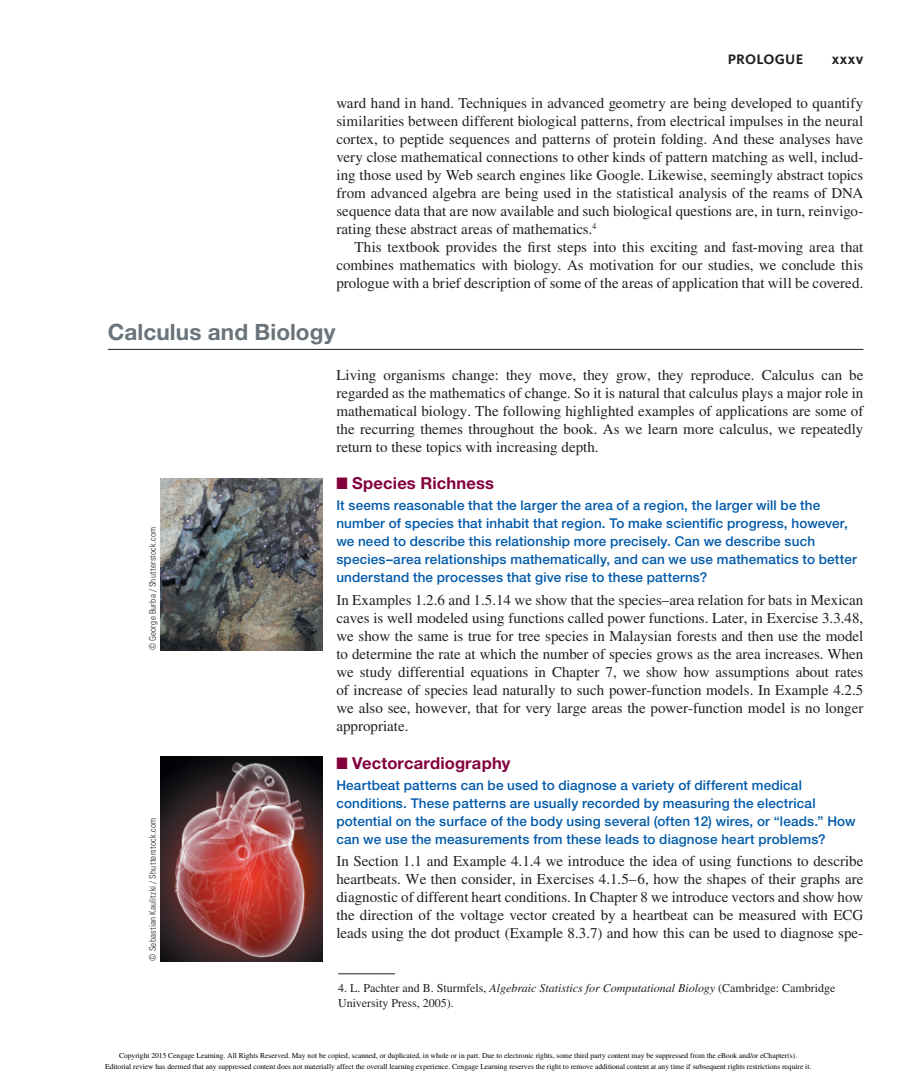
<style>
.page{position:relative;width:916px;height:1078px;background:#fff}
.page>*{position:absolute;margin:0;border:0;box-sizing:border-box;transform-origin:0 0}
.t1{font:700 22.5px "Helvetica Neue LT Std";letter-spacing:.005em;color:#697379}
.t2{font:700 16.5px "Helvetica Neue LT Std";letter-spacing:.01em;color:#83003e}
.t3{font:15px/18px "Times LT Std";color:#231f20;text-align:justify}
.t4{font:700 15px "Kievit OT";color:#231f20}
.t5{font:700 14.25px "Kievit OT";color:#231f20}
.t6{font:500 13.5px/18px "Helvetica Neue LT Std";letter-spacing:.01em;color:#015aaa}
.t7{font:12px/15px "Times LT Std";color:#231f20}
.t8{font:300 condensed 9px "Univers LT Std";letter-spacing:.03em;color:#231f20}
.t9{font:7.5px/10.6px "Times";color:#000;text-align:center}
.s1{font-style:italic}
</style>
<div class="page">
<hr style="left:108px;top:349px;width:755px;height:1px;background:#231f20">
<hr style="left:338px;top:973px;width:57px;height:1px;background:#231f20">
<img style="left:160px;top:478px;width:162px;height:172px">
<img style="left:161px;top:756px;width:161px;height:204px">
<p class="t5" style="left:727px;top:51px;width:29px">PROLOG</p>
<p class="t5" style="left:784px;top:51px;width:19px">UE</p>
<p class="t4" style="left:831px;top:50px;width:33px">XXXV</p>
<p class="t3" style="left:336px;top:94px;width:528px">ward hand in hand. Techniques in advanced geometry are being developed to quantify</p>
<p class="t3" style="left:336px;top:112px;width:528px">similarities between different biological patterns, from electrical impulses in the neural</p>
<p class="t3" style="left:336px;top:130px;width:528px">cortex, to peptide sequences and patterns of protein folding. And these analyses have</p>
<p class="t3" style="left:336px;top:148px;width:528px">very close mathematical connections to other kinds of pattern matching as well, includ-</p>
<p class="t3" style="left:336px;top:166px;width:528px">ing those used by Web search engines like Google. Likewise, seemingly abstract topics</p>
<p class="t3" style="left:336px;top:184px;width:528px">from advanced algebra are being used in the statistical analysis of the reams of DNA</p>
<p class="t3" style="left:336px;top:202px;width:528px">sequence data that are now available and such biological questions are, in turn, reinvigo-</p>
<p class="t3" style="left:336px;top:220px;width:261px">rating these abstract areas of mathematics.<sup>4</sup></p>
<p class="t3" style="left:354px;top:238px;width:510px">This textbook provides the first steps into this exciting and fast-moving area that</p>
<p class="t3" style="left:336px;top:256px;width:528px">combines mathematics with biology. As motivation for our studies, we conclude this</p>
<p class="t3" style="left:336px;top:274px;width:528px">prologue with a brief description of some of the areas of application that will be covered.</p>
<p class="t1" style="left:108px;top:318px;width:229px">Calculus and Biology</p>
<p class="t8" style="left:147px;top:650px;width:125px;rotate:-90deg">© George Burba / Shutterstock.com</p>
<p class="t8" style="left:147px;top:960px;width:144px;rotate:-90deg">© Sebastian Kaulitzki / Shutterstock.com</p>
<p class="t3" style="left:336px;top:365px;width:528px">Living organisms change: they move, they grow, they reproduce. Calculus can be regarded as the mathematics of change. So it is natural that calculus plays a major role in mathematical biology. The following highlighted examples of applications are some of the recurring themes throughout the book. As we learn more calculus, we repeatedly return to these topics with increasing depth.</p>
<p class="t2" style="left:336px;top:473px;width:159px">■ Species Richness</p>
<p class="t6" style="left:336px;top:496px;width:521px">It seems reasonable that the larger the area of a region, the larger will be the number of species that inhabit that region. To make scientific progress, however, we need to describe this relationship more precisely. Can we describe such species–area relationships mathematically, and can we use mathematics to better understand the processes that give rise to these patterns?</p>
<p class="t3" style="left:336px;top:590px;width:528px">In Examples 1.2.6 and 1.5.14 we show that the species–area relation for bats in Mexican caves is well modeled using functions called power functions. Later, in Exercise 3.3.48, we show the same is true for tree species in Malaysian forests and then use the model to determine the rate at which the number of species grows as the area increases. When we study differential equations in Chapter 7, we show how assumptions about rates of increase of species lead naturally to such power-function models. In Example 4.2.5 we also see, however, that for very large areas the power-function model is no longer appropriate.</p>
<p class="t2" style="left:336px;top:752px;width:175px">■ Vectorcardiography</p>
<p class="t6" style="left:336px;top:775px;width:520px">Heartbeat patterns can be used to diagnose a variety of different medical conditions. These patterns are usually recorded by measuring the electrical potential on the surface of the body using several (often 12) wires, or “leads.” How can we use the measurements from these leads to diagnose heart problems?</p>
<p class="t3" style="left:336px;top:851px;width:528px">In Section 1.1 and Example 4.1.4 we introduce the idea of using functions to describe heartbeats. We then consider, in Exercises 4.1.5–6, how the shapes of their graphs are diagnostic of different heart conditions. In Chapter 8 we introduce vectors and show how the direction of the voltage vector created by a heartbeat can be measured with ECG leads using the dot product (Example 8.3.7) and how this can be used to diagnose spe-</p>
<p class="t7" style="left:338px;top:980px;width:498px">4. L. Pachter and B. Sturmfels, <span class="s1">Algebraic Statistics for Computational Biology</span> (Cambridge: Cambridge<br>University Press, 2005).</p>
<p class="t9" style="left:105px;top:1050px;width:707px">Copyright 2015 Cengage Learning. All Rights Reserved. May not be copied, scanned, or duplicated, in whole or in part. Due to electronic rights, some third party content may be suppressed from the eBook and/or eChapter(s).<br>Editorial review has deemed that any suppressed content does not materially affect the overall learning experience. Cengage Learning reserves the right to remove additional content at any time if subsequent rights restrictions require it.</p>
</div>
